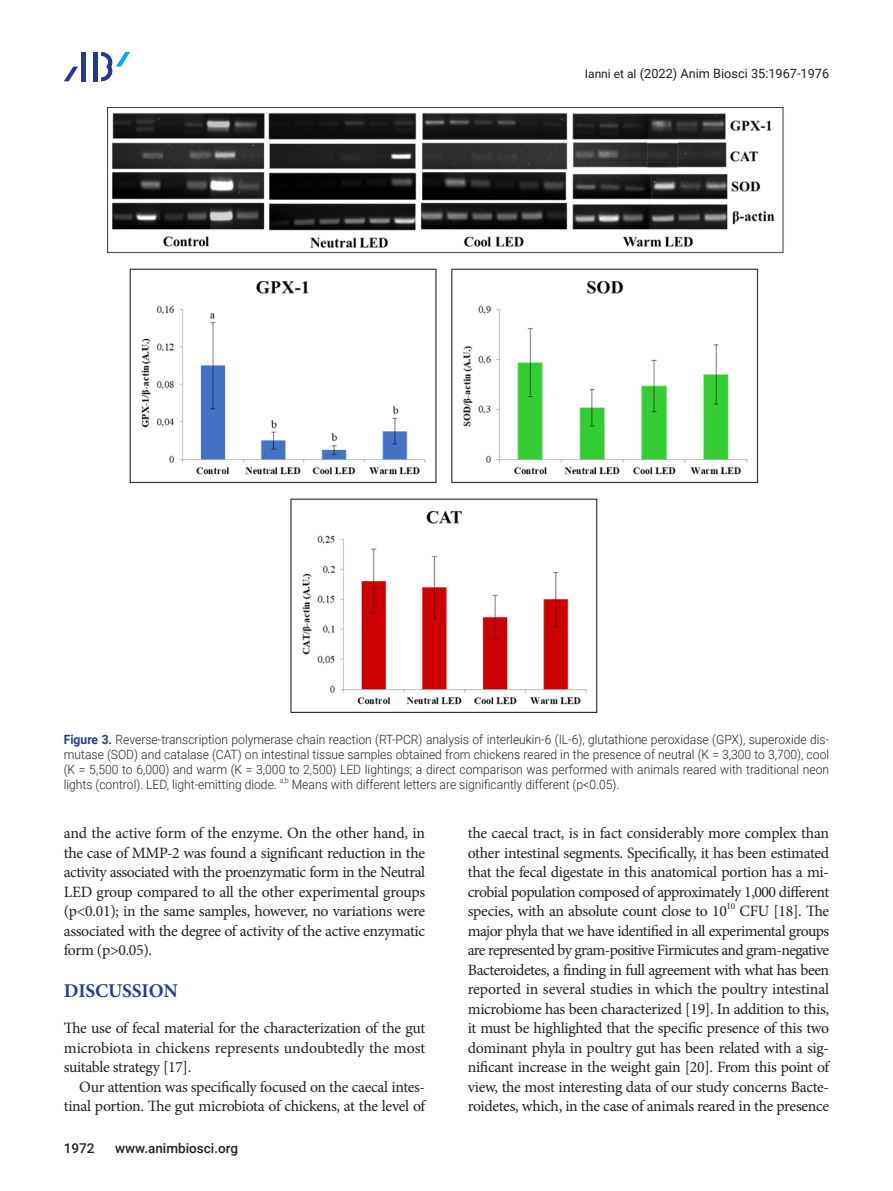
<style>
.page{position:relative;width:893px;height:1191px;background:#fff}
.page>*{position:absolute;margin:0;border:0;box-sizing:border-box;transform-origin:0 0}
.대제목{font:700 19.5px "Minion Pro";letter-spacing:-.01em;color:#253f8e}
.본문{font:15.75px/19.5px "Minion Pro";letter-spacing:-.02em;color:#231f20;text-align:justify}
.t1{font:500 13.5px "Roboto";color:#231f20}
.표_그림__제목{font:300 12.75px/15px "Roboto";color:#231f20;text-align:justify;scale:.95 1}
.t2{font:12.75px "Roboto";color:#231f20}
.본문-2{font:9.15px "Minion Pro";color:#231f20}
.표_그림__제목-2{font:300 7.5px "Roboto";color:#231f20;scale:.95 1}
.s1{font-size:12px}
.s2{font-weight:700;color:#253f8e}
</style>
<div class="page">
<div style="left:93px;top:52px;width:5px;height:29px;background:#283890"></div>
<hr style="left:82px;top:52px;width:4px;height:29px;background:#283890">
<svg style="left:64px;top:67px;width:14px;height:14px"></svg>
<svg style="left:101px;top:52px;width:29px;height:29px"></svg>
<img style="left:107px;top:107px;width:677px;height:605px">
<p class="t2" style="left:585px;top:65px;width:246px"><span class="s1">Ianni et al</span> (2022) Anim Biosci 35:1967-1976</p>
<p class="표_그림__제목" style="left:64px;top:731px;width:807px"><span class="s2">Figure 3.</span> Reverse-transcription polymerase chain reaction (RT-PCR) analysis of interleukin-6 (IL-6), glutathione peroxidase (GPX), superoxide dis&shy;mutase (SOD) and catalase (CAT) on intestinal tissue samples obtained from chickens reared in the presence of neutral (K = 3,300 to 3,700), cool (K = 5,500 to 6,000) and warm (K = 3,000 to 2,500) LED lightings; a direct comparison was performed with animals reared with traditional neon lights (control). LED, light-emitting diode.</p>
<p class="표_그림__제목-2" style="left:280px;top:775px;width:11px">a,b</p>
<p class="표_그림__제목" style="left:292px;top:776px;width:346px">Means with different letters are significantly different (p&lt;0.05).</p>
<p class="본문" style="left:64px;top:823px;width:363px">and the active form of the enzyme. On the other hand, in the case of MMP-2 was found a significant reduction in the activity associated with the proenzymatic form in the Neutral LED group compared to all the other experimental groups (p&lt;0.01); in the same samples, however, no variations were associated with the degree of activity of the active enzymatic form (p&gt;0.05).</p>
<p class="대제목" style="left:64px;top:977px;width:116px">DISCUSSION</p>
<p class="본문" style="left:64px;top:1018px;width:363px">The use of fecal material for the characterization of the gut microbiota in chickens represents undoubtedly the most suitable strategy [17].</p>
<p class="본문" style="left:64px;top:1077px;width:363px;text-align:right">Our attention was specifically focused on the caecal intes&shy;tinal portion. The gut microbiota of chickens, at the level of</p>
<p class="t1" style="left:64px;top:1138px;width:32px">1972</p>
<p class="t1" style="left:115px;top:1138px;width:125px">www.animbiosci.org</p>
<p class="본문" style="left:468px;top:823px;width:363px">the caecal tract, is in fact considerably more complex than other intestinal segments. Specifically, it has been estimated that the fecal digestate in this anatomical portion has a mi&shy;crobial population composed of approximately 1,000 different species, with an absolute count close to 10</p>
<p class="본문-2" style="left:727px;top:899px;width:10px">10</p>
<p class="본문" style="left:468px;top:901px;width:363px;text-indent:272px">CFU [18]. The major phyla that we have identified in all experimental groups are represented by gram-positive Firmicutes and gram-negative Bacteroidetes, a finding in full agreement with what has been reported in several studies in which the poultry intestinal microbiome has been characterized [19]. In addition to this, it must be highlighted that the specific presence of this two dominant phyla in poultry gut has been related with a sig&shy;nificant increase in the weight gain [20]. From this point of view, the most interesting data of our study concerns Bacte&shy;roidetes, which, in the case of animals reared in the presence</p>
</div>
